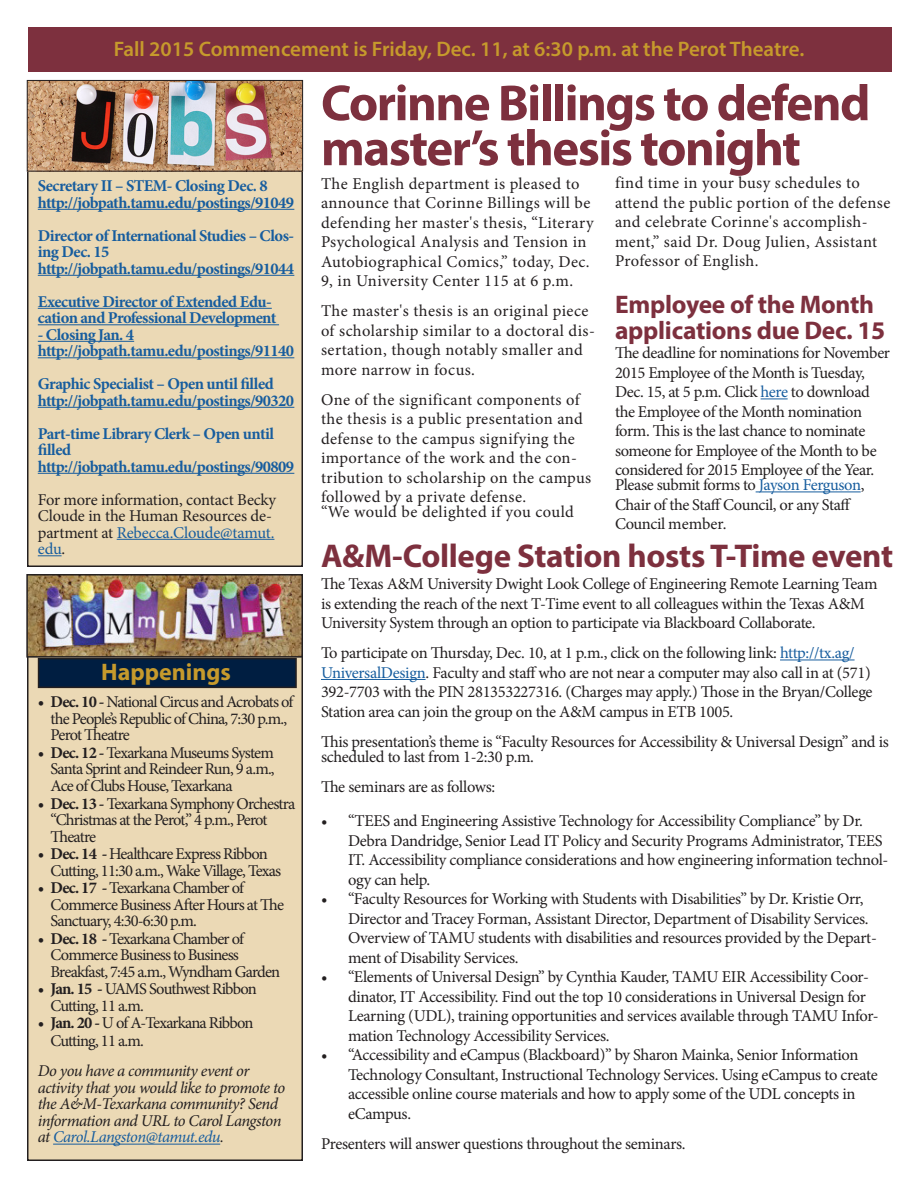
<style>
.page{position:relative;width:918px;height:1188px;background:#fff}
.page>*{position:absolute;margin:0;border:0;box-sizing:border-box;transform-origin:0 0}
.t1{font:700 51px "Myriad Pro";letter-spacing:-.03em;color:#7d303e}
.t2{font:700 33px "Myriad Pro";letter-spacing:-.01em;color:#7d303e}
.t3{font:700 25.5px "Myriad Pro";letter-spacing:-.01em;color:#7d303e}
.t4{font:700 24px "Myriad Pro";color:#c69a2c}
.News_title_flash{font:600 21px "Myriad Pro";color:#c69a2c}
.t5{font:16.5px/19.5px "Minion Pro";letter-spacing:-.02em;color:#231f20}
.t6{font:16.5px/16.5px "Minion Pro";letter-spacing:-.055em;color:#231f20}
.t7{font:700 16.5px/16.5px "Minion Pro";letter-spacing:-.035em;color:#175d9e}
.t8{font:16.5px/19.5px "Minion Pro";letter-spacing:.025em;color:#231f20}
.t9{font:16.5px/19.5px "Minion Pro";letter-spacing:.02em;color:#231f20}
.t10{font:italic 16.5px/16.5px "Minion Pro";letter-spacing:-.035em;color:#231f20}
.s1{color:#175d9e}
.s2{font-weight:700}
</style>
<div class="page">
<div style="left:28px;top:646px;width:274px;height:514px;background:#ebd9b5"></div>
<div style="left:27px;top:646px;width:276px;height:515px;border:2px solid #231f20"></div>
<div style="left:28px;top:27px;width:864px;height:44px;background:#7d303e"></div>
<img style="left:29px;top:577px;width:271px;height:78px">
<div style="left:26px;top:574px;width:277px;height:84px;border:2px solid #231f20"></div>
<div style="left:39px;top:659px;width:257px;height:28px;background:#001e41"></div>
<div style="left:38px;top:658px;width:259px;height:30px;border:2px solid #231f20"></div>
<hr style="left:53px;top:1144px;width:167px;height:1px;background:#175d9e">
<div style="left:28px;top:82px;width:274px;height:484px;background:#ebd9b5"></div>
<div style="left:27px;top:81px;width:276px;height:486px;border:2px solid #231f20"></div>
<hr style="left:38px;top:209px;width:256px;height:1px;background:#175d9e">
<hr style="left:38px;top:275px;width:256px;height:1px;background:#175d9e">
<hr style="left:38px;top:308px;width:234px;height:1px;background:#175d9e">
<hr style="left:38px;top:324px;width:241px;height:1px;background:#175d9e">
<hr style="left:38px;top:341px;width:96px;height:1px;background:#175d9e">
<hr style="left:38px;top:357px;width:256px;height:1px;background:#175d9e">
<hr style="left:38px;top:407px;width:256px;height:1px;background:#175d9e">
<hr style="left:38px;top:473px;width:256px;height:1px;background:#175d9e">
<hr style="left:117px;top:539px;width:157px;height:1px;background:#175d9e">
<svg style="left:38px;top:555px;width:24px;height:1px"></svg>
<img style="left:29px;top:82px;width:272px;height:87px">
<div style="left:27px;top:80px;width:276px;height:91px;border:1px solid #231f20"></div>
<hr style="left:780px;top:660px;width:75px;height:1px;background:#175d9e">
<hr style="left:321px;top:679px;width:105px;height:1px;background:#175d9e">
<svg style="left:761px;top:399px;width:27px;height:1px"></svg>
<hr style="left:756px;top:492px;width:105px;height:1px;background:#175d9e">
<p class="News_title_flash" style="left:114px;top:36px;width:692px">Fall 2015 Commencement is Friday, Dec. 11, at 6:30 p.m. at the Perot Theatre.</p>
<p class="t7" style="left:38px;top:177px;width:232px">Secretary II – STEM- Closing Dec. 8</p>
<p class="t7" style="left:38px;top:194px;width:258px">http://jobpath.tamu.edu/postings/91049</p>
<p class="t7" style="left:38px;top:227px;width:258px">Director of International Studies – Clos&shy;ing Dec. 15</p>
<p class="t7" style="left:38px;top:260px;width:258px">http://jobpath.tamu.edu/postings/91044</p>
<p class="t7" style="left:38px;top:293px;width:240px">Executive Director of Extended Edu&shy;cation and Professional Development</p>
<p class="t7" style="left:38px;top:326px;width:98px">- Closing Jan. 4</p>
<p class="t7" style="left:38px;top:342px;width:258px">http://jobpath.tamu.edu/postings/91140</p>
<p class="t7" style="left:38px;top:375px;width:238px">Graphic Specialist – Open until filled</p>
<p class="t7" style="left:38px;top:392px;width:258px">http://jobpath.tamu.edu/postings/90320</p>
<p class="t7" style="left:38px;top:425px;width:238px">Part-time Library Clerk – Open until filled</p>
<p class="t7" style="left:38px;top:458px;width:258px">http://jobpath.tamu.edu/postings/90809</p>
<p class="t5" style="left:38px;top:491px;width:240px;line-height:16.5px">For more information, contact Becky<br>Cloude in the Human Resources de&shy;partment at <span class="s1">Rebecca.Cloude@tamut. edu</span>.</p>
<p class="t4" style="left:101px;top:656px;width:131px">Happenings</p>
<p class="t6" style="left:51px;top:694px;width:244px;text-indent:-13px"><span class="s2">• Dec. 10 -</span> National Circus and Acrobats of the People’s Republic of China, 7:30 p.m.,<br>Perot Theatre</p>
<p class="t5" style="left:51px;top:745px;width:226px;line-height:16.5px;text-align:justify;text-indent:-13px"><span class="s2">• Dec. 12 -</span> Texarkana Museums System Santa Sprint and Reindeer Run, 9 a.m., Ace of Clubs House, Texarkana</p>
<p class="t6" style="left:51px;top:795px;width:246px;text-indent:-13px"><span class="s2">• Dec. 13 -</span> Texarkana Symphony Orchestra “Christmas at the Perot,” 4 p.m., Perot<br>Theatre</p>
<p class="t6" style="left:51px;top:846px;width:232px;text-indent:-13px"><span class="s2">• Dec. 14 -</span> Healthcare Express Ribbon<br>Cutting, 11:30 a.m., Wake Village, Texas</p>
<p class="t6" style="left:51px;top:880px;width:235px;text-indent:-13px"><span class="s2">• Dec. 17 -</span> Texarkana Chamber of<br>Commerce Business After Hours at The<br>Sanctuary, 4:30-6:30 p.m.</p>
<p class="t6" style="left:51px;top:930px;width:231px;text-indent:-13px"><span class="s2">• Dec. 18 -</span> Texarkana Chamber of<br>Commerce Business to Business<br>Breakfast, 7:45 a.m., Wyndham Garden</p>
<p class="t6" style="left:51px;top:981px;width:208px;text-indent:-13px"><span class="s2">• Jan. 15 -</span> UAMS Southwest Ribbon<br>Cutting, 11 a.m.</p>
<p class="t6" style="left:51px;top:1014px;width:205px;line-height:18px;text-indent:-13px"><span class="s2">• Jan. 20 -</span> U of A-Texarkana Ribbon<br>Cutting, 11 a.m.</p>
<p class="t10" style="left:38px;top:1063px;width:249px">Do you have a community event or activity that you would like to promote to the A&amp;M-Texarkana community? Send information and URL to Carol Langston at <span class="s1">Carol.Langston@tamut.edu</span>.</p>
<p class="t1" style="left:321px;top:70px;width:551px">Corinne Billings to defend</p>
<p class="t1" style="left:321px;top:115px;width:481px">master’s thesis tonight</p>
<p class="t9" style="left:615px;top:173px;width:277px">find time in your busy schedules to attend the public portion of the defense and celebrate Corinne's accomplish&shy;ment,” said Dr. Doug Julien, Assistant Professor of English.</p>
<p class="t8" style="left:321px;top:174px;width:274px">The English department is pleased to announce that Corinne Billings will be defending her master's thesis, “Literary Psychological Analysis and Tension in Autobiographical Comics,” today, Dec.<br>9, in University Center 115 at 6 p.m.</p>
<p class="t8" style="left:321px;top:302px;width:275px">The master's thesis is an original piece of scholarship similar to a doctoral dis&shy;sertation, though notably smaller and more narrow in focus.</p>
<p class="t9" style="left:321px;top:390px;width:272px">One of the significant components of the thesis is a public presentation and defense to the campus signifying the importance of the work and the con&shy;tribution to scholarship on the campus followed by a private defense.</p>
<p class="t8" style="left:321px;top:503px;width:255px">“We would be delighted if you could</p>
<p class="t3" style="left:615px;top:288px;width:261px">Employee of the Month</p>
<p class="t3" style="left:615px;top:313px;width:272px">applications due Dec. 15</p>
<p class="t5" style="left:615px;top:343px;width:277px">The deadline for nominations for November 2015 Employee of the Month is Tuesday, Dec. 15, at 5 p.m. Click <span class="s1">here</span> to download the Employee of the Month nomination form. This is the last chance to nominate someone for Employee of the Month to be considered for 2015 Employee of the Year.</p>
<p class="t5" style="left:615px;top:475px;width:251px">Please submit forms to <span class="s1">Jayson Ferguson</span>,<br>Chair of the Staff Council, or any Staff<br>Council member.</p>
<p class="t2" style="left:321px;top:534px;width:574px">A&amp;M-College Station hosts T-Time event</p>
<p class="t5" style="left:321px;top:574px;width:558px">The Texas A&amp;M University Dwight Look College of Engineering Remote Learning Team is extending the reach of the next T-Time event to all colleagues within the Texas A&amp;M<br>University System through an option to participate via Blackboard Collaborate.</p>
<p class="t5" style="left:321px;top:643px;width:553px">To participate on Thursday, Dec. 10, at 1 p.m., click on the following link: <span class="s1">http://tx.ag/ UniversalDesign</span>. Faculty and staff who are not near a computer may also call in at (571)<br>392-7703 with the PIN 281353227316. (Charges may apply.) Those in the Bryan/College Station area can join the group on the A&amp;M campus in ETB 1005.</p>
<p class="t5" style="left:321px;top:734px;width:569px;line-height:15px">This presentation’s theme is “Faculty Resources for Accessibility &amp; Universal Design” and is scheduled to last from 1-2:30 p.m.</p>
<p class="t5" style="left:321px;top:777px;width:176px">The seminars are as follows:</p>
<p class="t5" style="left:348px;top:811px;width:542px;text-indent:-27px">• “TEES and Engineering Assistive Technology for Accessibility Compliance” by Dr.<br>Debra Dandridge, Senior Lead IT Policy and Security Programs Administrator, TEES IT. Accessibility compliance considerations and how engineering information technol&shy;ogy can help.</p>
<p class="t5" style="left:348px;top:889px;width:530px;text-indent:-27px">• “Faculty Resources for Working with Students with Disabilities” by Dr. Kristie Orr, Director and Tracey Forman, Assistant Director, Department of Disability Services.<br>Overview of TAMU students with disabilities and resources provided by the Depart&shy;ment of Disability Services.</p>
<p class="t5" style="left:348px;top:967px;width:532px;text-indent:-27px">• “Elements of Universal Design” by Cynthia Kauder, TAMU EIR Accessibility Coor&shy;dinator, IT Accessibility. Find out the top 10 considerations in Universal Design for Learning (UDL), training opportunities and services available through TAMU Infor&shy;mation Technology Accessibility Services.</p>
<p class="t5" style="left:348px;top:1045px;width:531px;text-indent:-27px">• “Accessibility and eCampus (Blackboard)” by Sharon Mainka, Senior Information Technology Consultant, Instructional Technology Services. Using eCampus to create accessible online course materials and how to apply some of the UDL concepts in eCampus.</p>
<p class="t5" style="left:321px;top:1134px;width:366px">Presenters will answer questions throughout the seminars.</p>
</div>
